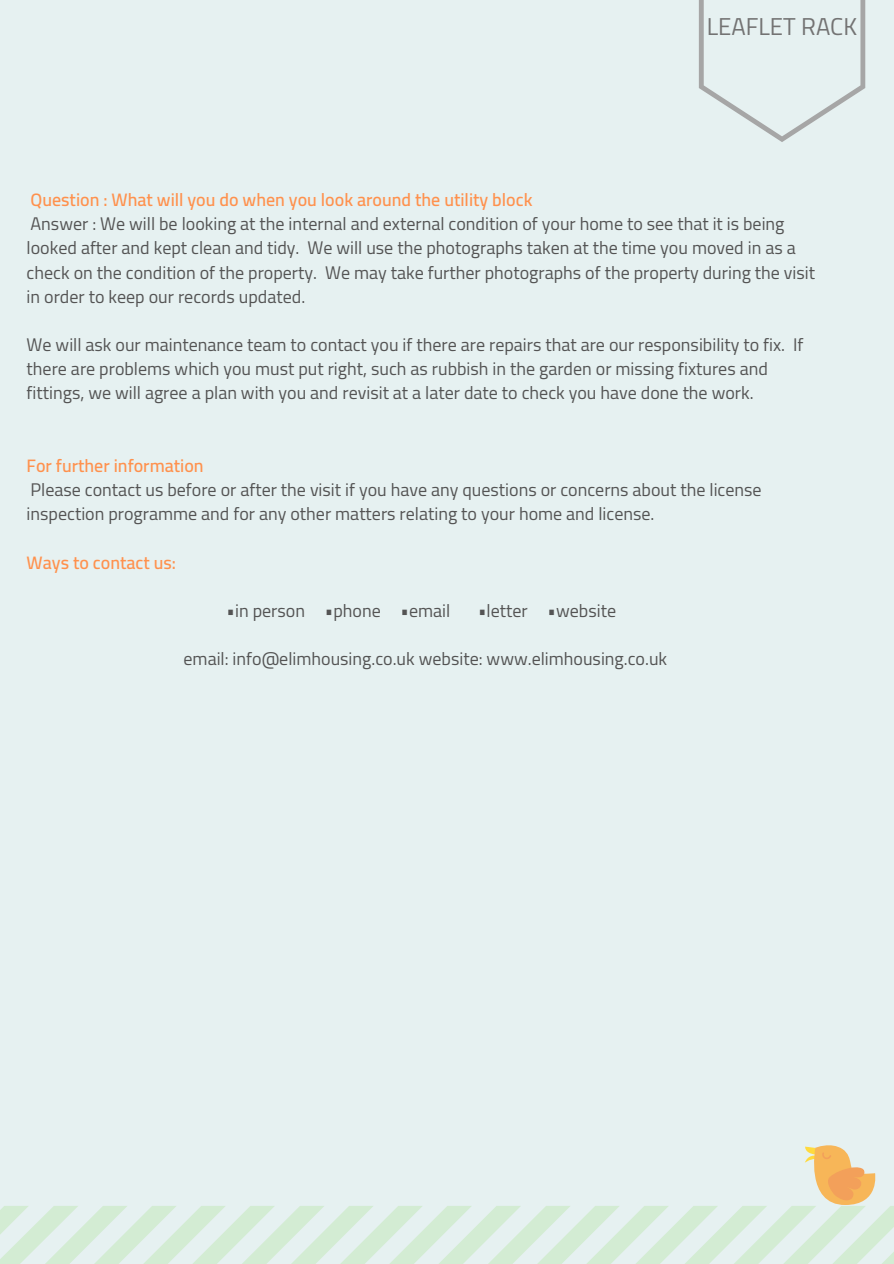
<style>
.page{position:relative;width:894px;height:1264px;background:#fff}
.page>*{position:absolute;margin:0;border:0;box-sizing:border-box;transform-origin:0 0}
.t1{font:24px "Cairo";color:#737373}
.t2{font:18px/24.2px "Cairo";color:#545454}
.t3{font:600 18px "Cairo";color:#ff914d}
</style>
<div class="page">
<div style="left:0;top:0;width:893px;height:1263px;background:#e6f1f1"></div>
<svg style="left:0;top:1206px;width:893px;height:57px"></svg>
<svg style="left:805px;top:1145px;width:70px;height:59px"></svg>
<svg style="left:698px;top:0;width:167px;height:142px"></svg>
<h1 class="t1" style="left:706px;top:12px;width:152px">LEAFLET RACK</h1>
<p class="t3" style="left:31px;top:189px;width:503px">Question : What will you do when you look around the utility block</p>
<p class="t2" style="left:27px;top:212px;width:789px">Answer : We will be looking at the internal and external condition of your home to see that it is being looked after and kept clean and tidy. We will use the photographs taken at the time you moved in as a check on the condition of the property. We may take further photographs of the property during the visit in order to keep our records updated.</p>
<p class="t2" style="left:27px;top:333px;width:778px">We will ask our maintenance team to contact you if there are repairs that are our responsibility to fix. If there are problems which you must put right, such as rubbish in the garden or missing fixtures and fittings, we will agree a plan with you and revisit at a later date to check you have done the work.</p>
<p class="t3" style="left:27px;top:455px;width:178px">For further information</p>
<p class="t2" style="left:27px;top:478px;width:736px">Please contact us before or after the visit if you have any questions or concerns about the license inspection programme and for any other matters relating to your home and license.</p>
<p class="t3" style="left:27px;top:552px;width:151px">Ways to contact us:</p>
<p class="t2" style="left:226px;top:598px;width:225px">•in person •phone •email</p>
<p class="t2" style="left:478px;top:598px;width:139px">•letter •website</p>
<p class="t2" style="left:183px;top:647px;width:485px">email: info@elimhousing.co.uk website: www.elimhousing.co.uk</p>
</div>
